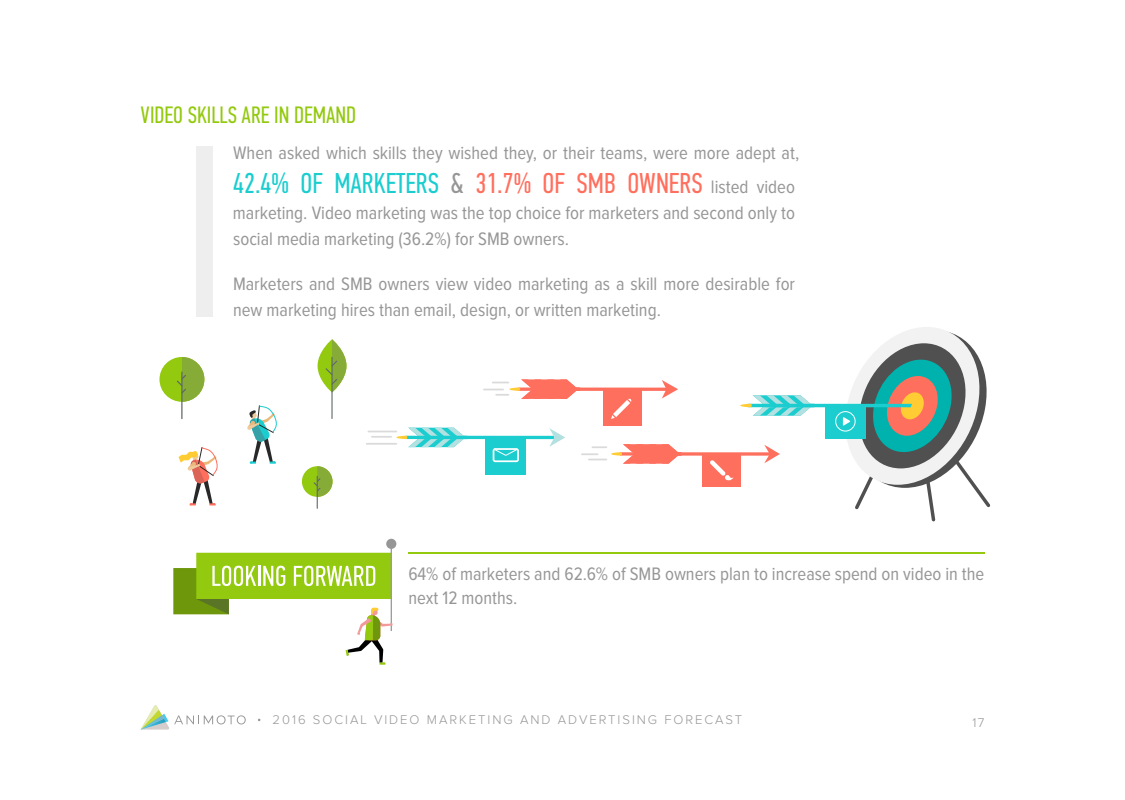
<style>
.page{position:relative;width:1125px;height:800px;background:#fff}
.page>*{position:absolute;margin:0;border:0;box-sizing:border-box;transform-origin:0 0}
.t1{font:28.75px "PF Din Text Comp Pro";color:#1bcdcf}
.t2{font:23.75px "PF Din Text Comp Pro";color:#93c90e}
.t3{font:18.75px/26.2px "Proxima Nova Cond";color:#969696}
.t4{font:300 13px "Proxima Nova";letter-spacing:.15em;color:#969696}
.s1{color:#969696}
.s2{color:#ff6f5e}
.s3{font-family:"Proxima Nova Cond";font-size:18.75px;color:#969696}
</style>
<div class="page">
<hr style="left:408px;top:553px;width:576px;height:1px;background:#93c90e">
<div style="left:196px;top:146px;width:17px;height:170px;background:#eee"></div>
<div style="left:173px;top:568px;width:56px;height:46px;background:#6e970b"></div>
<svg style="left:197px;top:599px;width:32px;height:15px"></svg>
<div style="left:196px;top:553px;width:195px;height:46px;background:#93c90e"></div>
<svg style="left:212px;top:566px;width:44px;height:20px"></svg>
<hr style="left:258px;top:566px;width:2px;height:20px;background:#fff">
<svg style="left:263px;top:566px;width:22px;height:20px"></svg>
<svg style="left:294px;top:566px;width:81px;height:20px"></svg>
<hr style="left:391px;top:544px;width:1px;height:87px;background:#969696">
<div style="left:386px;top:539px;width:10px;height:10px;background:#969696;border-radius:50%"></div>
<svg style="left:346px;top:607px;width:47px;height:58px"></svg>
<svg style="left:141px;top:705px;width:105px;height:25px"></svg>
<svg style="left:179px;top:447px;width:39px;height:59px"></svg>
<svg style="left:247px;top:405px;width:30px;height:59px"></svg>
<svg style="left:318px;top:339px;width:28px;height:53px"></svg>
<hr style="left:331px;top:357px;width:2px;height:62px;background:#60686a">
<svg style="left:325px;top:339px;width:21px;height:53px"></svg>
<div style="left:302px;top:466px;width:31px;height:31px;background:#93c90e;border-radius:50%"></div>
<hr style="left:317px;top:476px;width:1px;height:32px;background:#60686a">
<svg style="left:313px;top:466px;width:20px;height:31px"></svg>
<div style="left:159px;top:357px;width:45px;height:45px;background:#93c90e;border-radius:50%"></div>
<hr style="left:181px;top:372px;width:2px;height:47px;background:#60686a">
<svg style="left:176px;top:357px;width:28px;height:45px"></svg>
<hr style="left:404px;top:436px;width:155px;height:3px;background:#1bcdcf;border-radius:2px">
<svg style="left:549px;top:428px;width:16px;height:19px"></svg>
<hr style="left:517px;top:388px;width:155px;height:3px;background:#ff6f5e;border-radius:2px">
<svg style="left:662px;top:380px;width:16px;height:19px"></svg>
<svg style="left:619px;top:452px;width:155px;height:4px"></svg>
<svg style="left:740px;top:327px;width:251px;height:195px"></svg>
<div style="left:835px;top:411px;width:20px;height:20px;border:1px solid #fff;border-radius:50%"></div>
<div style="left:486px;top:436px;width:40px;height:38px;background:#1bcdcf"></div>
<div style="left:603px;top:389px;width:38px;height:36px;background:#ff6f5e"></div>
<div style="left:703px;top:453px;width:38px;height:34px;background:#ff6f5e"></div>
<hr style="left:367px;top:443px;width:29px;height:2px;background:#dadada">
<svg style="left:368px;top:428px;width:99px;height:19px"></svg>
<svg style="left:484px;top:379px;width:96px;height:20px"></svg>
<svg style="left:582px;top:444px;width:100px;height:20px"></svg>
<svg style="left:611px;top:399px;width:21px;height:20px"></svg>
<svg style="left:710px;top:460px;width:24px;height:21px"></svg>
<div style="left:493px;top:448px;width:26px;height:14px;border:2px solid #fff;border-radius:2px"></div>
<svg style="left:493px;top:448px;width:26px;height:8px"></svg>
<p class="t2" style="left:141px;top:101px;width:217px">VIDEO SKILLS ARE IN DEMAND</p>
<p class="t3" style="left:233px;top:140px;width:568px">When asked which skills they wished they, or their teams, were more adept at,</p>
<h1 class="t1" style="left:233px;top:166px;width:563px">42.4% OF MARKETERS <span class="s1">&amp;</span> <span class="s2">31.7% OF SMB OWNERS</span> <span class="s3">listed video</span></h1>
<p class="t3" style="left:233px;top:200px;width:564px">marketing. Video marketing was the top choice for marketers and second only to social media marketing (36.2%) for SMB owners.</p>
<p class="t3" style="left:233px;top:272px;width:564px">Marketers and SMB owners view video marketing as a skill more desirable for new marketing hires than email, design, or written marketing.</p>
<p class="t3" style="left:408px;top:563px;width:578px;line-height:23.8px">64% of marketers and 62.6% of SMB owners plan to increase spend on video in the next 12 months.</p>
<p class="t4" style="left:273px;top:714px;width:471px">2016 SOCIAL VIDEO MARKETING AND ADVERTISING FORECAST</p>
<p class="t4" style="left:972px;top:716px;width:13px">17</p>
</div>
